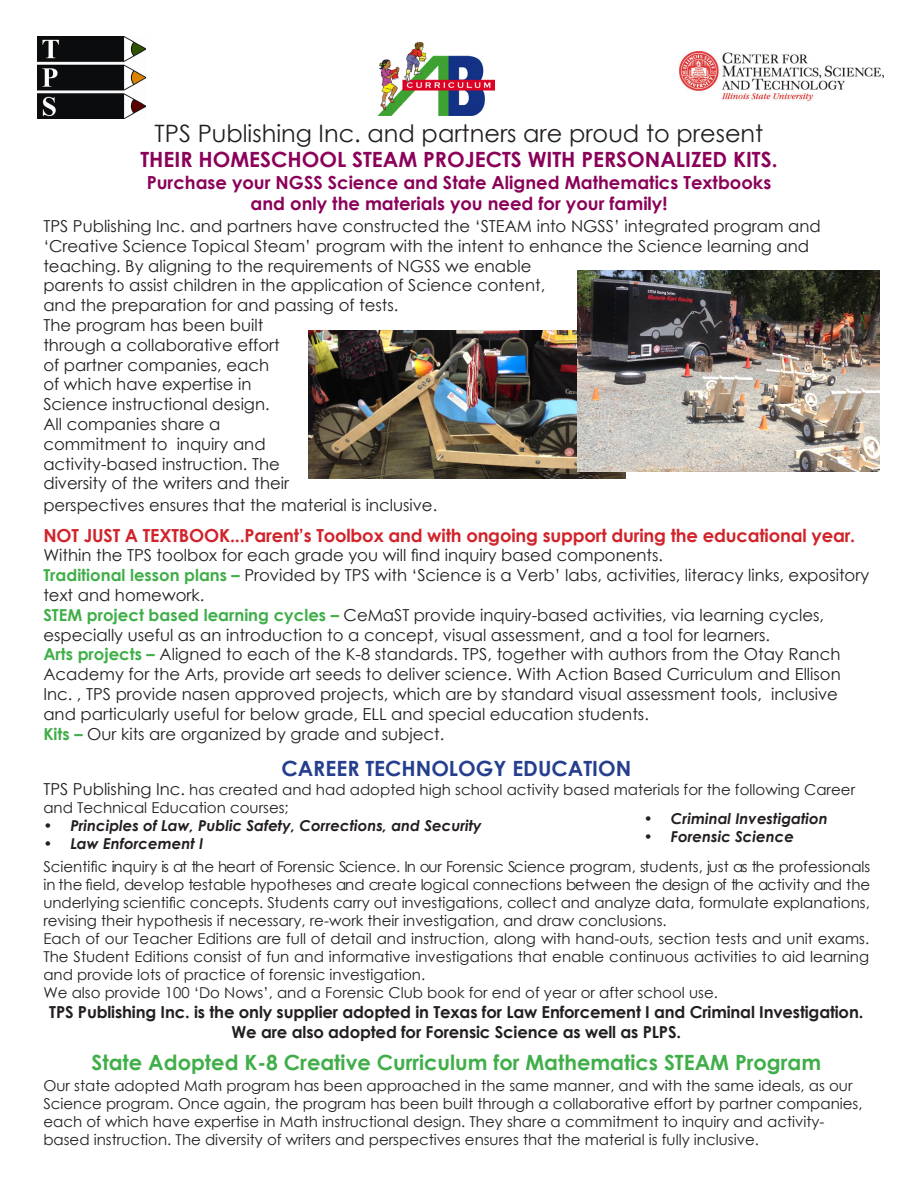
<style>
.page{position:relative;width:918px;height:1188px;background:#fff}
.page>*{position:absolute;margin:0;border:0;box-sizing:border-box;transform-origin:0 0}
.t1{font:24px "Century Gothic";color:#231f20}
.t2{font:700 21px "Century Gothic";color:#40ae49}
.t3{font:700 21px "Century Gothic";color:#8b0159}
.t4{font:700 21px "Century Gothic";color:#253f8e}
.t5{font:700 18px "Century Gothic";color:#8b0159}
.t6{font:700 18px "Century Gothic";letter-spacing:-.01em;color:#d1232a}
.t7{font:16.5px/19.8px "Century Gothic";color:#231f20}
.t8{font:700 16.5px/19.8px "Century Gothic";letter-spacing:-.01em;color:#231f20;text-align:center}
.t9{font:15px/18px "Century Gothic";color:#231f20}
.t10{font:italic 700 15px "Century Gothic";color:#231f20}
.s1{font-weight:700;color:#40ae49}
.s2{font-size:16.5px}
</style>
<div class="page">
<img style="left:378px;top:42px;width:117px;height:73px">
<img style="left:679px;top:50px;width:204px;height:51px">
<img style="left:37px;top:36px;width:109px;height:83px">
<img style="left:308px;top:330px;width:317px;height:149px">
<img style="left:577px;top:270px;width:303px;height:201px">
<p class="t1" style="left:155px;top:117px;width:610px">TPS Publishing Inc. and partners are proud to present</p>
<p class="t3" style="left:140px;top:144px;width:639px">THEIR HOMESCHOOL STEAM PROJECTS WITH PERSONALIZED KITS.</p>
<p class="t5" style="left:147px;top:169px;width:626px">Purchase your NGSS Science and State Aligned Mathematics Textbooks</p>
<p class="t5" style="left:251px;top:190px;width:418px">and only the materials you need for your family!</p>
<p class="t7" style="left:43px;top:216px;width:779px">TPS Publishing Inc. and partners have constructed the ‘STEAM into NGSS’ integrated program and ‘Creative Science Topical Steam’ program with the intent to enhance the Science learning and teaching. By aligning to the requirements of NGSS we enable<br>parents to assist children in the application of Science content,<br>and the preparation for and passing of tests.</p>
<p class="t7" style="left:43px;top:315px;width:247px">The program has been built through a collaborative effort of partner companies, each of which have expertise in<br>Science instructional design.<br>All companies share a commitment to inquiry and activity-based instruction. The diversity of the writers and their</p>
<p class="t7" style="left:43px;top:495px;width:395px">perspectives ensures that the material is inclusive.</p>
<p class="t6" style="left:43px;top:521px;width:813px">NOT JUST A TEXTBOOK...Parent’s Toolbox and with ongoing support during the educational year.</p>
<p class="t7" style="left:43px;top:545px;width:621px">Within the TPS toolbox for each grade you will find inquiry based components.</p>
<p class="t7" style="left:43px;top:565px;width:827px"><span class="s1">Traditional lesson plans –</span> Provided by TPS with ‘Science is a Verb’ labs, activities, literacy links, expository text and homework.</p>
<p class="t7" style="left:43px;top:605px;width:782px"><span class="s1">STEM project based learning cycles –</span> CeMaST provide inquiry-based activities, via learning cycles, especially useful as an introduction to a concept, visual assessment, and a tool for learners.</p>
<p class="t7" style="left:43px;top:644px;width:799px"><span class="s1">Arts projects –</span> Aligned to each of the K-8 standards. TPS, together with authors from the Otay Ranch Academy for the Arts, provide art seeds to deliver science. With Action Based Curriculum and Ellison Inc. , TPS provide nasen approved projects, which are by standard visual assessment tools, inclusive and particularly useful for below grade, ELL and special education students.</p>
<p class="t7" style="left:43px;top:724px;width:402px"><span class="s1">Kits –</span> Our kits are organized by grade and subject.</p>
<p class="t4" style="left:281px;top:752px;width:351px">CAREER TECHNOLOGY EDUCATION</p>
<p class="t9" style="left:43px;top:781px;width:813px"><span class="s2">TPS Publishing Inc.</span> has created and had adopted high school activity based materials for the following Career and Technical Education courses;</p>
<p class="t10" style="left:43px;top:815px;width:440px">• Principles of Law, Public Safety, Corrections, and Security</p>
<p class="t10" style="left:43px;top:833px;width:161px">• Law Enforcement I</p>
<p class="t9" style="left:43px;top:857px;width:829px">Scientific inquiry is at the heart of Forensic Science. In our Forensic Science program, students, just as the professionals in the field, develop testable hypotheses and create logical connections between the design of the activity and the underlying scientific concepts. Students carry out investigations, collect and analyze data, formulate explanations, revising their hypothesis if necessary, re-work their investigation, and draw conclusions.<br>Each of our Teacher Editions are full of detail and instruction, along with hand-outs, section tests and unit exams.<br>The Student Editions consist of fun and informative investigations that enable continuous activities to aid learning and provide lots of practice of forensic investigation.<br>We also provide 100 ‘Do Nows’, and a Forensic Club book for end of year or after school use.</p>
<p class="t8" style="left:49px;top:1001px;width:816px">TPS Publishing Inc. is the only supplier adopted in Texas for Law Enforcement I and Criminal Investigation.<br>We are also adopted for Forensic Science as well as PLPS.</p>
<p class="t2" style="left:92px;top:1046px;width:731px">State Adopted K-8 Creative Curriculum for Mathematics STEAM Program</p>
<p class="t9" style="left:43px;top:1077px;width:821px">Our state adopted Math program has been approached in the same manner, and with the same ideals, as our Science program. Once again, the program has been built through a collaborative effort by partner companies, each of which have expertise in Math instructional design. They share a commitment to inquiry and activity&shy;based instruction. The diversity of writers and perspectives ensures that the material is fully inclusive.</p>
<p class="t10" style="left:644px;top:807px;width:185px">• Criminal Investigation</p>
<p class="t10" style="left:644px;top:825px;width:152px">• Forensic Science</p>
</div>
